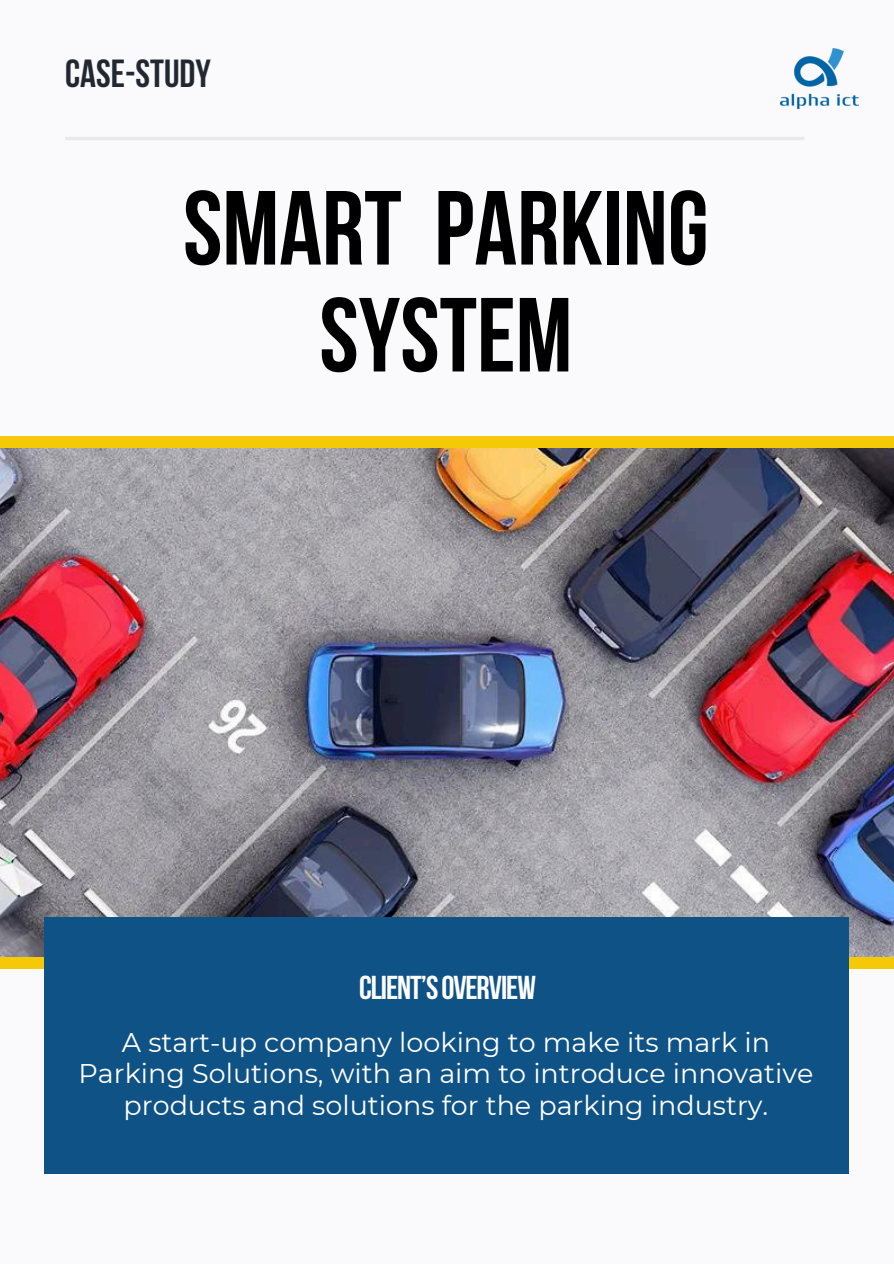
<style>
.page{position:relative;width:894px;height:1264px;background:#fff}
.page>*{position:absolute;margin:0;border:0;box-sizing:border-box;transform-origin:0 0}
.t1{font:700 105px/106.8px "Bebas Neue";color:#000;text-align:center}
.t2{font:700 39px "Bebas Neue";color:#222831}
.t3{font:700 33px "Bebas Neue";letter-spacing:-.03em;color:#fff}
.t4{font:27px/31.5px "Montserrat";color:#fff;text-align:center}
</style>
<div class="page">
<div style="left:0;top:0;width:893px;height:1263px;background:#faf9fb"></div>
<img style="left:0;top:447px;width:893px;height:510px">
<div style="left:0;top:957px;width:893px;height:12px;background:#f5c908"></div>
<div style="left:0;top:436px;width:893px;height:11px;background:#f5c908"></div>
<div style="left:44px;top:917px;width:803px;height:257px;background:#0f5286"></div>
<hr style="left:65px;top:137px;width:739px;height:3px;background:#e9e9e9">
<img style="left:780px;top:48px;width:78px;height:60px">
<p class="t2" style="left:65px;top:58px;width:147px">CASE-STUDY</p>
<p class="t1" style="left:183px;top:185px;width:527px">SMART PARKING<br>SYSTEM</p>
<p class="t3" style="left:359px;top:974px;width:178px">CLIENT’SOVERVIEW</p>
<h1 class="t4" style="left:79px;top:1026px;width:736px">A start-up company looking to make its mark in<br>Parking Solutions, with an aim to introduce innovative products and solutions for the parking industry.</h1>
</div>
